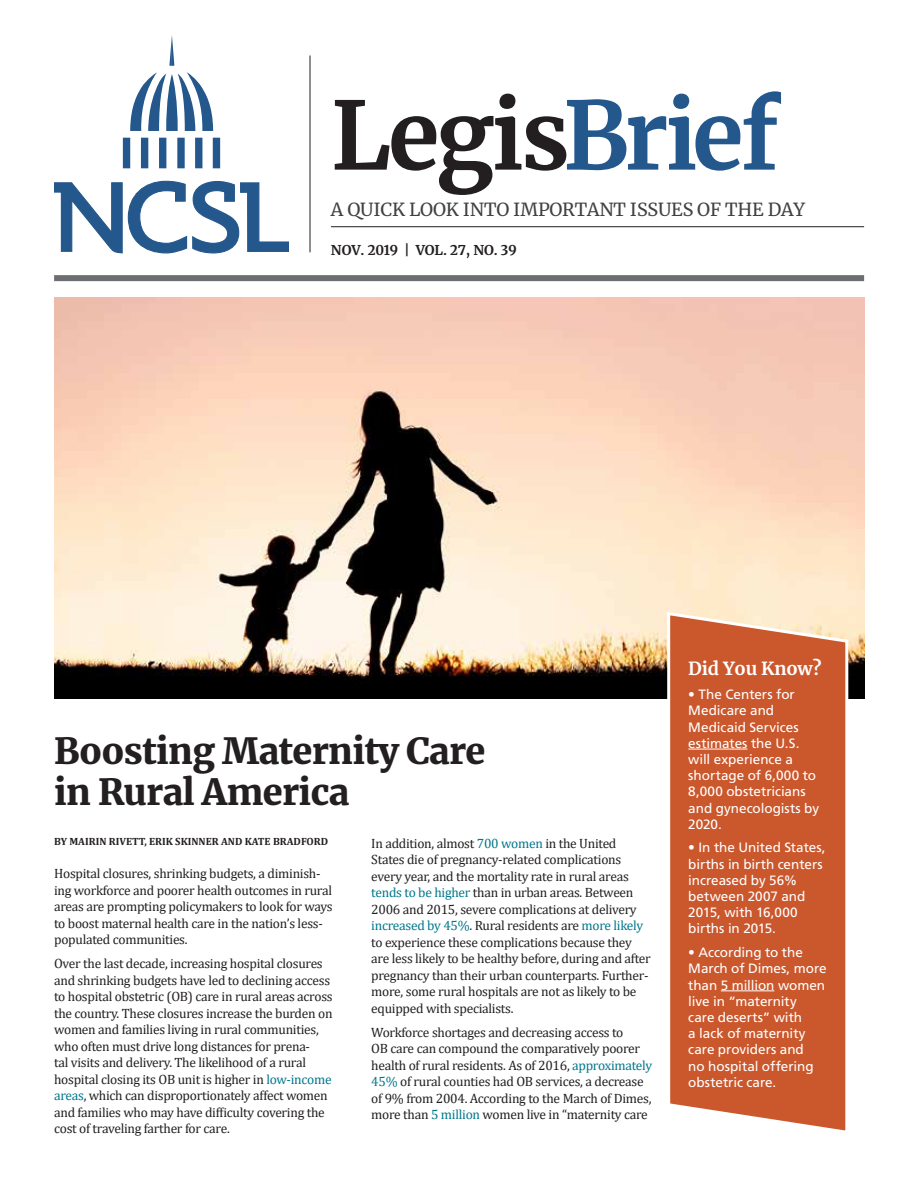
<style>
.page{position:relative;width:918px;height:1188px;background:#fff}
.page>*{position:absolute;margin:0;border:0;box-sizing:border-box;transform-origin:0 0}
.t1{font:700 93.9px "Merriweather";letter-spacing:-.03em;color:#231f20}
.HEADLINE{font:900 36px/40.5px "Merriweather";letter-spacing:-.02em;color:#231f20}
.t2{font:18px "Merriweather";letter-spacing:-.01em;color:#414042}
.BOX_HEAD{font:700 18px "Merriweather";letter-spacing:-.01em;color:#fff}
.TEXT{font:13.5px/16.5px "Cambria";letter-spacing:-.02em;color:#231f20}
.BOX_TEXT{font:13.5px/16.2px "Frutiger LT Std";letter-spacing:-.005em;color:#fff}
.VOL_MONTH{font:700 13.5px "Merriweather";letter-spacing:-.01em;color:#231f20}
.BYLINE{font:700 10.5px "Cambria";color:#231f20}
.s1{color:#24588d}
.s2{color:#00788c}
</style>
<div class="page">
<img style="left:54px;top:297px;width:810px;height:401px">
<div style="left:54px;top:275px;width:810px;height:6px;background:#6d6e71"></div>
<svg style="left:665px;top:610px;width:185px;height:521px;background:#d06941"></svg>
<hr style="left:688px;top:749px;width:59px;height:1px;background:#fff">
<hr style="left:721px;top:991px;width:53px;height:1px;background:#fff">
<hr style="left:331px;top:226px;width:533px;height:1px;background:#231f20">
<hr style="left:310px;top:56px;width:1px;height:196px;background:#231f20">
<svg style="left:54px;top:180px;width:235px;height:74px"></svg>
<svg style="left:169px;top:35px;width:5px;height:31px"></svg>
<svg style="left:130px;top:72px;width:83px;height:59px"></svg>
<div style="left:195px;top:138px;width:7px;height:30px;background:#24588d"></div>
<div style="left:213px;top:138px;width:7px;height:30px;background:#24588d"></div>
<div style="left:177px;top:138px;width:8px;height:30px;background:#24588d"></div>
<div style="left:159px;top:138px;width:7px;height:30px;background:#24588d"></div>
<div style="left:141px;top:138px;width:7px;height:30px;background:#24588d"></div>
<div style="left:123px;top:138px;width:7px;height:30px;background:#24588d"></div>
<p class="t1" style="left:331px;top:70px;width:450px">Legis<span class="s1">Brief</span></p>
<p class="t2" style="left:331px;top:197px;width:476px">A QUICK LOOK INTO IMPORTANT ISSUES OF THE DAY</p>
<p class="VOL_MONTH" style="left:331px;top:241px;width:187px">NOV. 2019 | VOL. 27, NO. 39</p>
<p class="HEADLINE" style="left:54px;top:730px;width:433px">Boosting Maternity Care in Rural America</p>
<p class="BYLINE" style="left:54px;top:834px;width:276px">BY MAIRIN RIVETT, ERIK SKINNER AND KATE BRADFORD</p>
<p class="TEXT" style="left:54px;top:866px;width:280px">Hospital closures, shrinking budgets, a diminish&shy;ing workforce and poorer health outcomes in rural areas are prompting policymakers to look for ways to boost maternal health care in the nation’s less&shy;populated communities.</p>
<p class="TEXT" style="left:54px;top:956px;width:280px">Over the last decade, increasing hospital closures and shrinking budgets have led to declining access to hospital obstetric (OB) care in rural areas across the country. These closures increase the burden on women and families living in rural communities, who often must drive long distances for prena-<br>tal visits and delivery. The likelihood of a rural hospital closing its OB unit is higher in <span class="s2">low-income areas</span>, which can disproportionately affect women and families who may have difficulty covering the cost of traveling farther for care.</p>
<p class="TEXT" style="left:371px;top:835px;width:281px">In addition, almost <span class="s2">700 women</span> in the United States die of pregnancy-related complications every year, and the mortality rate in rural areas <span class="s2">tends to be higher</span> than in urban areas. Between 2006 and 2015, severe complications at delivery <span class="s2">increased by 45%</span>. Rural residents are <span class="s2">more likely </span>to experience these complications because they are less likely to be healthy before, during and after pregnancy than their urban counterparts. Further&shy;more, some rural hospitals are not as likely to be equipped with specialists.</p>
<p class="TEXT" style="left:371px;top:1024px;width:282px">Workforce shortages and decreasing access to<br>OB care can compound the comparatively poorer health of rural residents. As of 2016, <span class="s2">approximately 45%</span> of rural counties had OB services, a decrease of 9% from 2004. According to the March of Dimes, more than <span class="s2">5 million</span> women live in “maternity care</p>
<p class="BOX_HEAD" style="left:688px;top:656px;width:135px">Did You Know?</p>
<p class="BOX_TEXT" style="left:688px;top:686px;width:132px">• The Centers for<br>Medicare and<br>Medicaid Services estimates the U.S. will experience a shortage of 6,000 to<br>8,000 obstetricians and gynecologists by<br>2020.</p>
<p class="BOX_TEXT" style="left:688px;top:840px;width:139px">• In the United States, births in birth centers increased by 56% between 2007 and<br>2015, with 16,000 births in 2015.</p>
<p class="BOX_TEXT" style="left:688px;top:944px;width:140px">• According to the<br>March of Dimes, more than 5 million women live in “maternity<br>care deserts” with<br>a lack of maternity care providers and<br>no hospital offering obstetric care.</p>
</div>
